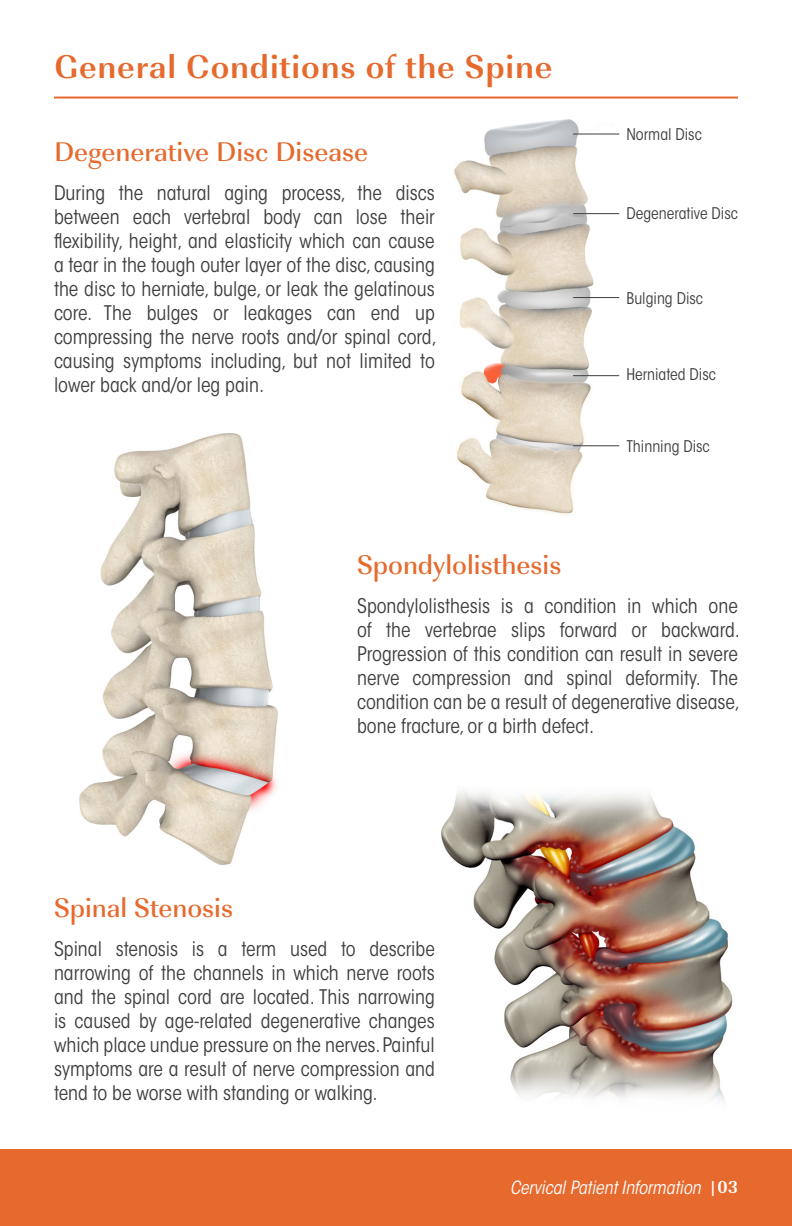
<style>
.page{position:relative;width:792px;height:1226px;background:#fff}
.page>*{position:absolute;margin:0;border:0;box-sizing:border-box;transform-origin:0 0}
.t1{font:700 34px "Imperial URW";letter-spacing:.025em;color:#e66a2e}
.t2{font:500 28px "Imperial URW";color:#e66a2e}
.t3{font:condensed 20px/24px "ITC Avant Garde Std";color:#3e3e3f;text-align:justify}
.BODY{font:italic condensed 18px "ITC Avant Garde Std";color:#fff}
.t4{font:condensed 16px "ITC Avant Garde Std";color:#3e3e3f}
.s1{font-family:"Imperial URW";font-weight:700;font-style:normal;font-stretch:normal}
</style>
<div class="page">
<div style="left:0;top:1149px;width:792px;height:77px;background:#e66a2e"></div>
<img style="left:454px;top:119px;width:166px;height:396px">
<img style="left:79px;top:433px;width:199px;height:433px">
<img style="left:441px;top:791px;width:292px;height:310px">
<hr style="left:573px;top:133px;width:46px;height:1px;background:#3e3e3f">
<hr style="left:573px;top:213px;width:46px;height:1px;background:#3e3e3f">
<hr style="left:573px;top:297px;width:46px;height:1px;background:#3e3e3f">
<hr style="left:573px;top:375px;width:46px;height:1px;background:#3e3e3f">
<hr style="left:573px;top:445px;width:46px;height:1px;background:#3e3e3f">
<hr style="left:54px;top:97px;width:684px;height:2px;background:#e66a2e">
<p class="t1" style="left:54px;top:41px;width:500px">General Conditions of the Spine</p>
<p class="t2" style="left:54px;top:131px;width:316px">Degenerative Disc Disease</p>
<p class="t3" style="left:54px;top:180px;width:384px">During the natural aging process, the discs between each vertebral body can lose their flexibility, height, and elasticity which can cause a tear in the tough outer layer of the disc, causing the disc to herniate, bulge, or leak the gelatinous core. The bulges or leakages can end up compressing the nerve roots and/or spinal cord, causing symptoms including, but not limited to lower back and/or leg pain.</p>
<p class="t2" style="left:357px;top:544px;width:206px">Spondylolisthesis</p>
<p class="t4" style="left:626px;top:125px;width:77px">Normal Disc</p>
<p class="t4" style="left:626px;top:204px;width:113px">Degenerative Disc</p>
<p class="t4" style="left:626px;top:288px;width:78px">Bulging Disc</p>
<p class="t4" style="left:626px;top:365px;width:91px">Herniated Disc</p>
<p class="t4" style="left:626px;top:437px;width:85px">Thinning Disc</p>
<p class="t2" style="left:54px;top:887px;width:181px">Spinal Stenosis</p>
<p class="t3" style="left:357px;top:594px;width:384px">Spondylolisthesis is a condition in which one of the vertebrae slips forward or backward.<br>Progression of this condition can result in severe nerve compression and spinal deformity. The condition can be a result of degenerative disease, bone fracture, or a birth defect.</p>
<p class="t3" style="left:54px;top:936px;width:382px">Spinal stenosis is a term used to describe narrowing of the channels in which nerve roots and the spinal cord are located. This narrowing is caused by age-related degenerative changes which place undue pressure on the nerves. Painful symptoms are a result of nerve compression and tend to be worse with standing or walking.</p>
<p class="BODY" style="left:510px;top:1176px;width:229px">Cervical Patient Information <span class="s1">|03</span></p>
</div>
